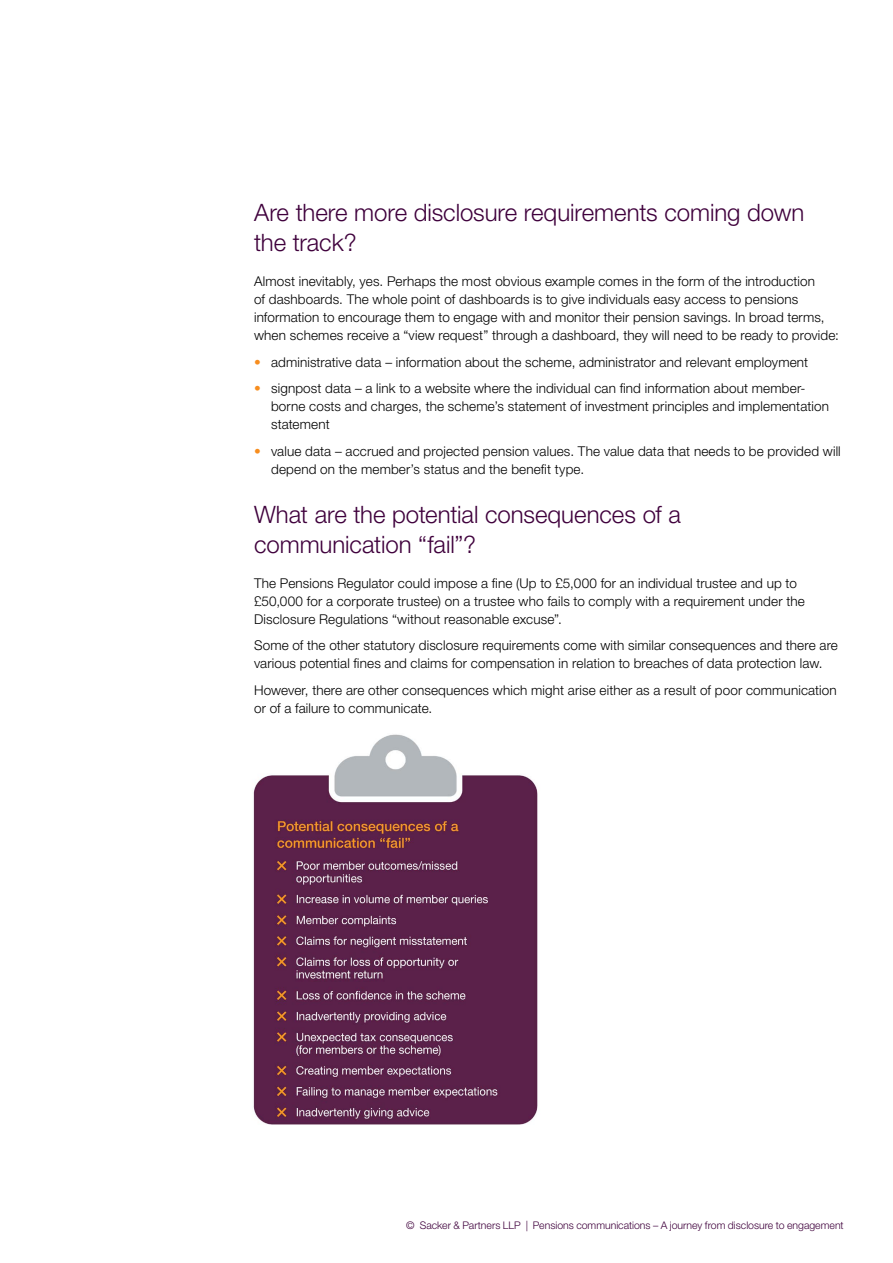
<style>
.page{position:relative;width:893px;height:1263px;background:#fff}
.page>*{position:absolute;margin:0;border:0;box-sizing:border-box;transform-origin:0 0}
.t1{font:300 24px/30px "Helvetica Neue LT Pro";letter-spacing:-.005em;color:#3f003c}
.t2{font:300 13.5px/18px "Helvetica Neue LT Pro";letter-spacing:.01em;color:#000}
.t3{font:300 10.5px "Helvetica Neue LT Pro";color:#3f003c}
.s1{color:#f78d1e}
</style>
<div class="page">
<img style="left:253px;top:734px;width:285px;height:390px">
<h1 class="t1" style="left:254px;top:197px;width:552px">Are there more disclosure requirements coming down the track?</h1>
<p class="t2" style="left:254px;top:272px;width:586px">Almost inevitably, yes. Perhaps the most obvious example comes in the form of the introduction<br>of dashboards. The whole point of dashboards is to give individuals easy access to pensions information to encourage them to engage with and monitor their pension savings. In broad terms, when schemes receive a “view request” through a dashboard, they will need to be ready to provide:</p>
<p class="t2" style="left:254px;top:353px;width:556px"><span class="s1">•</span> administrative data – information about the scheme, administrator and relevant employment</p>
<p class="t2" style="left:271px;top:379px;width:559px;text-indent:-17px"><span class="s1">•</span> signpost data – a link to a website where the individual can find information about member&shy;borne costs and charges, the scheme’s statement of investment principles and implementation statement</p>
<p class="t2" style="left:271px;top:442px;width:571px;text-indent:-17px"><span class="s1">•</span> value data – accrued and projected pension values. The value data that needs to be provided will depend on the member’s status and the benefit type.</p>
<h1 class="t1" style="left:254px;top:499px;width:428px">What are the potential consequences of a communication “fail”?</h1>
<p class="t2" style="left:254px;top:574px;width:552px">The Pensions Regulator could impose a fine (Up to £5,000 for an individual trustee and up to £50,000 for a corporate trustee) on a trustee who fails to comply with a requirement under the<br>Disclosure Regulations “without reasonable excuse”.</p>
<p class="t2" style="left:254px;top:636px;width:585px">Some of the other statutory disclosure requirements come with similar consequences and there are various potential fines and claims for compensation in relation to breaches of data protection law.</p>
<p class="t2" style="left:254px;top:681px;width:584px">However, there are other consequences which might arise either as a result of poor communication or of a failure to communicate.</p>
<p class="t3" style="left:406px;top:1219px;width:439px">© Sacker &amp; Partners LLP | Pensions communications – A journey from disclosure to engagement</p>
</div>
